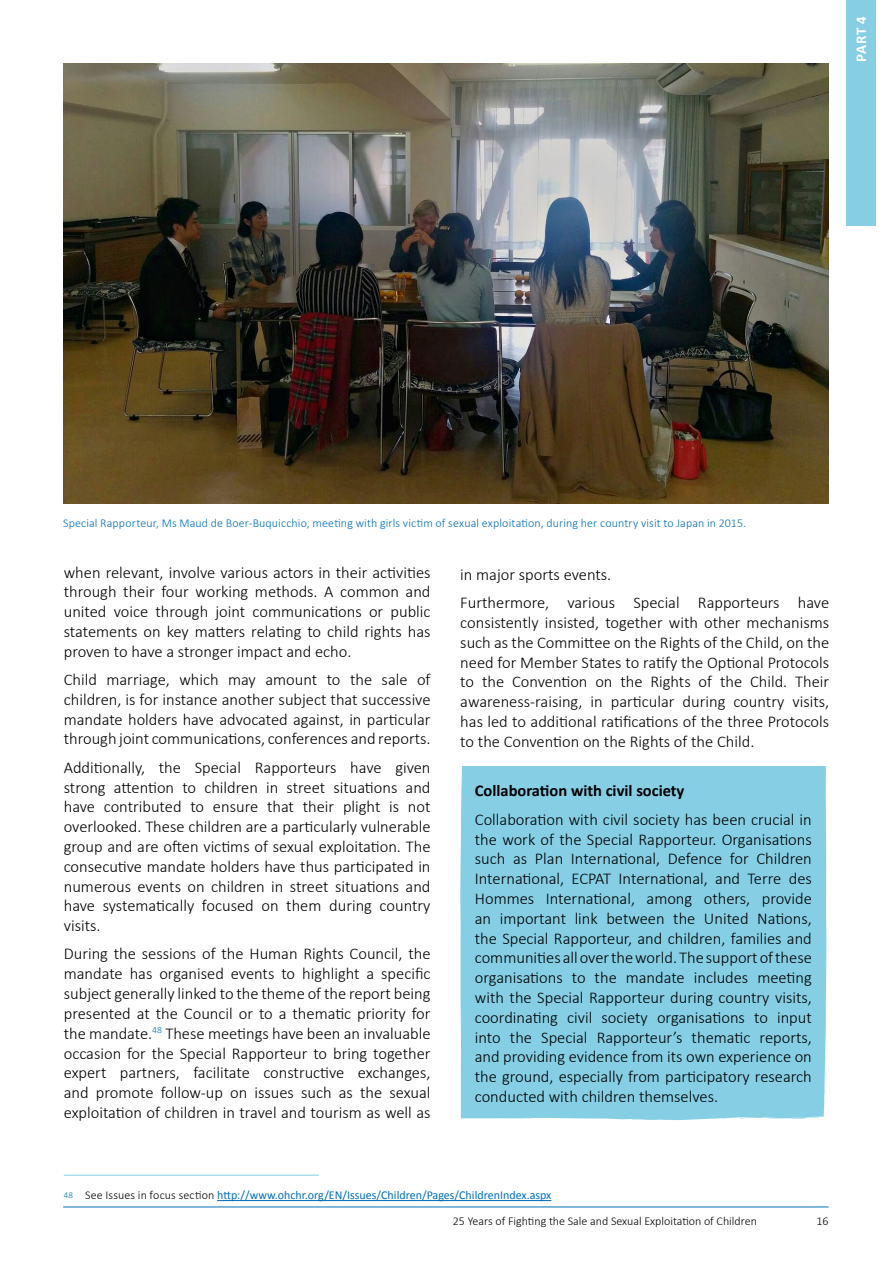
<style>
.page{position:relative;width:893px;height:1263px;background:#fff}
.page>*{position:absolute;margin:0;border:0;box-sizing:border-box;transform-origin:0 0}
.t1{font:300 16.5px/19.8px "Calibri";color:#000;text-align:justify}
.t2{font:700 16.5px "Calibri";color:#000}
.t3{font:700 15px "Calibri";color:#fff}
.t4{font:300 12px "Calibri";letter-spacing:.01em;color:#006eb8}
.t5{font:12px "Calibri";color:#006eb8}
.t6{font:300 12px "Calibri";color:#000}
.s1{font-weight:300;font-size:9px}
.s2{font-weight:300;color:#000}
</style>
<div class="page">
<hr style="left:64px;top:1175px;width:255px;height:1px;background:#85cee4">
<hr style="left:217px;top:1200px;width:334px;height:1px;background:#006eb8">
<div style="left:460px;top:767px;width:366px;height:353px;background:#85cee4"></div>
<img style="left:64px;top:64px;width:764px;height:440px">
<div style="left:846px;top:0;width:30px;height:226px;background:#85cee4"></div>
<hr style="left:63px;top:1207px;width:765px;height:1px;background:#006eb8">
<p class="t3" style="left:851px;top:62px;width:47px;rotate:-90deg">Part 4</p>
<p class="t4" style="left:63px;top:515px;width:685px">Special Rapporteur, Ms Maud de Boer-Buquicchio, meeting with girls victim of sexual exploitation, during her country visit to Japan in 2015.</p>
<p class="t1" style="left:64px;top:562px;width:368px">when relevant, involve various actors in their activities through their four working methods. A common and united voice through joint communications or public statements on key matters relating to child rights has proven to have a stronger impact and echo.</p>
<p class="t1" style="left:64px;top:669px;width:368px">Child marriage, which may amount to the sale of children, is for instance another subject that successive mandate holders have advocated against, in particular through joint communications, conferences and reports.</p>
<p class="t1" style="left:64px;top:757px;width:368px">Additionally, the Special Rapporteurs have given strong attention to children in street situations and have contributed to ensure that their plight is not overlooked. These children are a particularly vulnerable group and are often victims of sexual exploitation. The consecutive mandate holders have thus participated in numerous events on children in street situations and have systematically focused on them during country visits.</p>
<p class="t1" style="left:64px;top:944px;width:368px">During the sessions of the Human Rights Council, the mandate has organised events to highlight a specific subject generally linked to the theme of the report being presented at the Council or to a thematic priority for the mandate.<sup>48</sup> These meetings have been an invaluable occasion for the Special Rapporteur to bring together expert partners, facilitate constructive exchanges, and promote follow-up on issues such as the sexual exploitation of children in travel and tourism as well as</p>
<p class="t1" style="left:460px;top:560px;width:370px;line-height:28.3px">in major sports events.<br>Furthermore, various Special Rapporteurs have</p>
<p class="t1" style="left:460px;top:612px;width:370px">consistently insisted, together with other mechanisms such as the Committee on the Rights of the Child, on the need for Member States to ratify the Optional Protocols to the Convention on the Rights of the Child. Their awareness-raising, in particular during country visits, has led to additional ratifications of the three Protocols to the Convention on the Rights of the Child.</p>
<p class="t2" style="left:475px;top:780px;width:211px">Collaboration with civil society</p>
<p class="t1" style="left:475px;top:809px;width:339px">Collaboration with civil society has been crucial in the work of the Special Rapporteur. Organisations such as Plan International, Defence for Children International, ECPAT International, and Terre des Hommes International, among others, provide an important link between the United Nations, the Special Rapporteur, and children, families and communities all over the world. The support of these organisations to the mandate includes meeting with the Special Rapporteur during country visits, coordinating civil society organisations to input into the Special Rapporteur’s thematic reports, and providing evidence from its own experience on the ground, especially from participatory research conducted with children themselves.</p>
<p class="t5" style="left:64px;top:1187px;width:489px"><span class="s1">48</span> <span class="s2">See Issues in focus section</span> http://www.ohchr.org/EN/Issues/Children/Pages/ChildrenIndex.aspx</p>
<p class="t6" style="left:453px;top:1213px;width:305px">25 Years of Fighting the Sale and Sexual Exploitation of Children</p>
<p class="t6" style="left:816px;top:1213px;width:14px">16</p>
</div>
